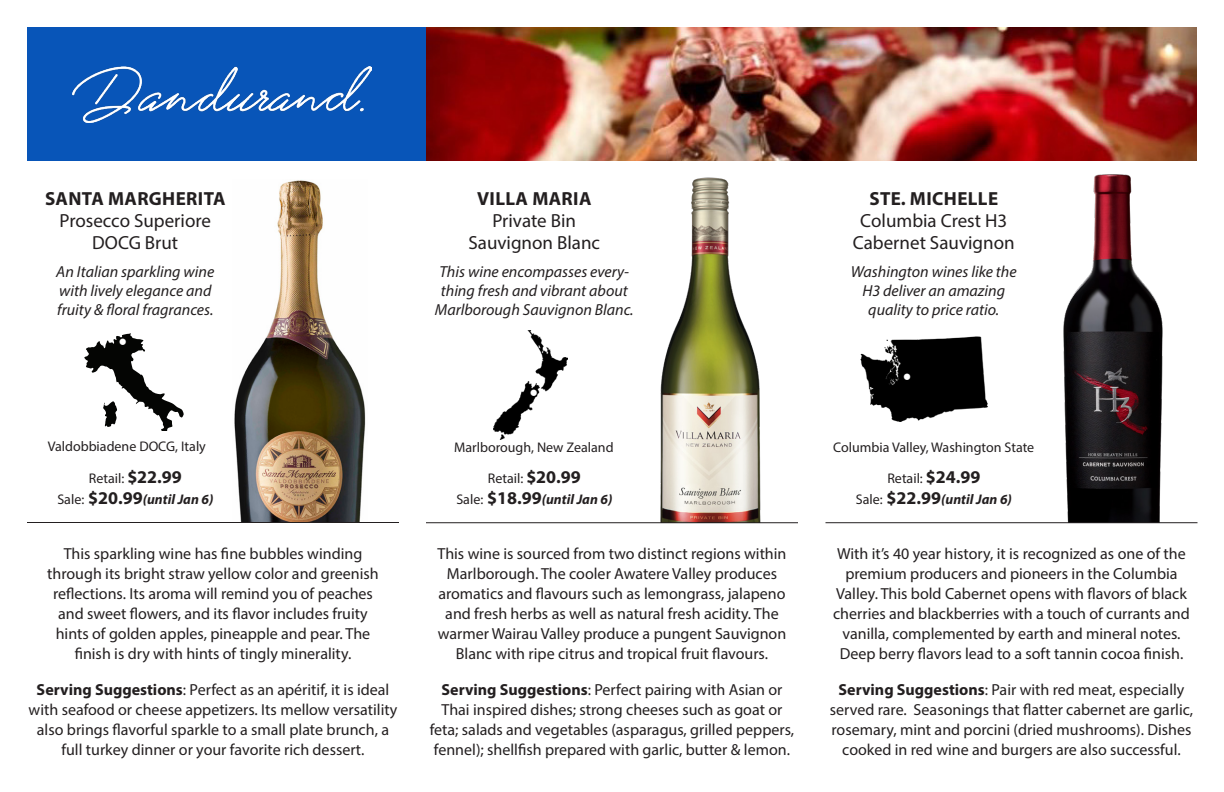
<style>
.page{position:relative;width:1224px;height:792px;background:#fff}
.page>*{position:absolute;margin:0;border:0;box-sizing:border-box;transform-origin:0 0}
.t1{font:24px "Minion Pro";color:#fff}
.t2{font:19px/22px "Myriad Pro";color:#231f20;text-align:center}
.t3{font:700 19px "Myriad Pro";letter-spacing:.02em;color:#231f20}
.t4{font:16px/20px "Myriad Pro";color:#231f20;text-align:center}
.t5{font:italic 16px/19.2px "Myriad Pro";color:#231f20;text-align:center}
.t6{font:14px "Myriad Pro";color:#231f20}
.t7{font:italic 700 14px "Myriad Pro";color:#231f20}
.s1{font-weight:700;font-size:18px}
.s2{font-weight:400;font-style:normal}
.s3{font-style:normal;font-size:18px}
.s4{font-weight:700}
</style>
<div class="page">
<img style="left:493px;top:331px;width:75px;height:109px">
<img style="left:234px;top:180px;width:132px;height:342px">
<hr style="left:27px;top:522px;width:372px;height:1px;background:#231f20">
<img style="left:426px;top:27px;width:771px;height:134px">
<div style="left:27px;top:27px;width:399px;height:134px;background:#0855b8"></div>
<img style="left:73px;top:66px;width:298px;height:56px">
<svg style="left:84px;top:333px;width:100px;height:97px"></svg>
<img style="left:660px;top:177px;width:101px;height:345px">
<hr style="left:426px;top:522px;width:372px;height:1px;background:#231f20">
<img style="left:861px;top:337px;width:127px;height:84px">
<img style="left:1063px;top:174px;width:100px;height:348px">
<hr style="left:826px;top:522px;width:372px;height:1px;background:#231f20">
<p class="t3" style="left:45px;top:186px;width:182px">SANTA MARGHERITA</p>
<p class="t2" style="left:60px;top:209px;width:153px">Prosecco Superiore<br>DOCG Brut</p>
<p class="t5" style="left:56px;top:261px;width:160px">An Italian sparkling wine</p>
<p class="t5" style="left:59px;top:281px;width:154px">with lively elegance and</p>
<p class="t5" style="left:57px;top:300px;width:158px">fruity &amp; floral fragrances.</p>
<p class="t1" style="left:118px;top:323px;width:11px">•</p>
<p class="t6" style="left:48px;top:438px;width:160px">Valdobbiadene DOCG, Italy</p>
<p class="t6" style="left:89px;top:469px;width:95px">Retail: <span class="s1">$22.99</span></p>
<p class="t7" style="left:57px;top:490px;width:158px"><span class="s2">Sale:</span> <span class="s3">$20.99</span>(until Jan 6)</p>
<p class="t4" style="left:47px;top:543px;width:333px">This sparkling wine has fine bubbles winding through its bright straw yellow color and greenish reflections. Its aroma will remind you of peaches and sweet flowers, and its flavor includes fruity hints of golden apples, pineapple and pear. The finish is dry with hints of tingly minerality.</p>
<p class="t4" style="left:29px;top:679px;width:370px"><span class="s4">Serving Suggestions</span>: Perfect as an apéritif, it is ideal with seafood or cheese appetizers. Its mellow versatility also brings flavorful sparkle to a small plate brunch, a full turkey dinner or your favorite rich dessert.</p>
<p class="t3" style="left:477px;top:186px;width:116px">VILLA MARIA</p>
<p class="t2" style="left:492px;top:209px;width:85px">Private Bin</p>
<p class="t2" style="left:468px;top:231px;width:133px">Sauvignon Blanc</p>
<p class="t5" style="left:435px;top:262px;width:200px">This wine encompasses every&shy;thing fresh and vibrant about<br>Marlborough Sauvignon Blanc.</p>
<p class="t1" style="left:529px;top:374px;width:11px">•</p>
<p class="t6" style="left:454px;top:438px;width:161px">Marlborough, New Zealand</p>
<p class="t6" style="left:488px;top:469px;width:95px">Retail: <span class="s1">$20.99</span></p>
<p class="t7" style="left:456px;top:491px;width:158px"><span class="s2">Sale:</span> <span class="s3">$18.99</span>(until Jan 6)</p>
<p class="t4" style="left:438px;top:544px;width:350px">This wine is sourced from two distinct regions within Marlborough. The cooler Awatere Valley produces aromatics and flavours such as lemongrass, jalapeno and fresh herbs as well as natural fresh acidity. The warmer Wairau Valley produce a pungent Sauvignon Blanc with ripe citrus and tropical fruit flavours.</p>
<p class="t4" style="left:430px;top:680px;width:366px"><span class="s4">Serving Suggestions</span>: Perfect pairing with Asian or Thai inspired dishes; strong cheeses such as goat or feta; salads and vegetables (asparagus, grilled peppers, fennel); shellfish prepared with garlic, butter &amp; lemon.</p>
<p class="t3" style="left:869px;top:186px;width:130px">STE. MICHELLE</p>
<p class="t2" style="left:860px;top:209px;width:148px">Columbia Crest H3</p>
<p class="t2" style="left:853px;top:231px;width:163px">Cabernet Sauvignon</p>
<p class="t5" style="left:851px;top:262px;width:167px">Washington wines like the</p>
<p class="t5" style="left:862px;top:281px;width:144px">H3 deliver an amazing</p>
<p class="t5" style="left:868px;top:300px;width:133px">quality to price ratio.</p>
<p class="t1" style="left:902px;top:358px;width:11px">•</p>
<p class="t6" style="left:833px;top:438px;width:202px">Columbia Valley, Washington State</p>
<p class="t6" style="left:887px;top:469px;width:95px">Retail: <span class="s1">$24.99</span></p>
<p class="t7" style="left:856px;top:491px;width:158px"><span class="s2">Sale:</span> <span class="s3">$22.99</span>(until Jan 6)</p>
<p class="t4" style="left:833px;top:544px;width:358px">With it’s 40 year history, it is recognized as one of the premium producers and pioneers in the Columbia Valley. This bold Cabernet opens with flavors of black cherries and blackberries with a touch of currants and vanilla, complemented by earth and mineral notes.<br>Deep berry flavors lead to a soft tannin cocoa finish.</p>
<p class="t4" style="left:830px;top:680px;width:365px"><span class="s4">Serving Suggestions</span>: Pair with red meat, especially served rare. Seasonings that flatter cabernet are garlic, rosemary, mint and porcini (dried mushrooms). Dishes cooked in red wine and burgers are also successful.</p>
</div>
